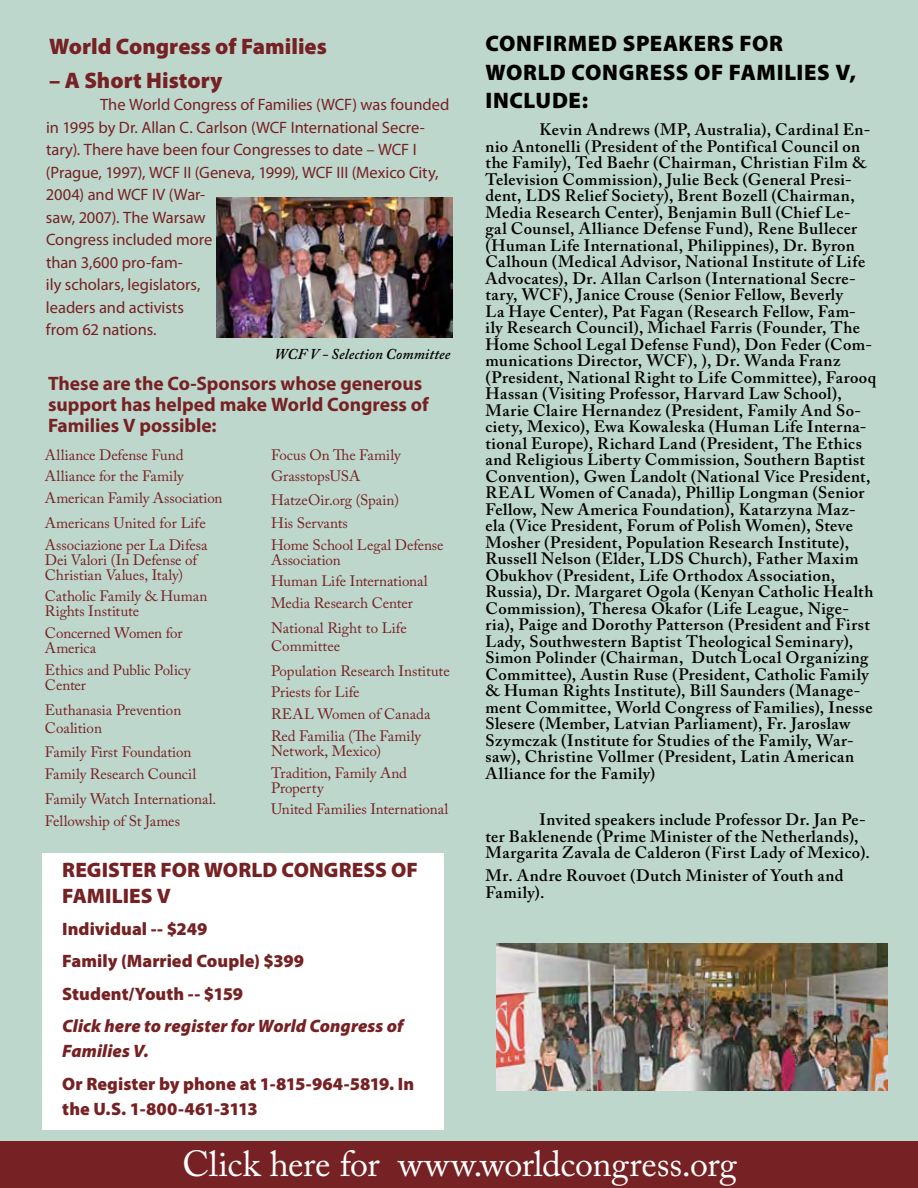
<style>
.page{position:relative;width:918px;height:1188px;background:#fff}
.page>*{position:absolute;margin:0;border:0;box-sizing:border-box;transform-origin:0 0}
.t1{font:36px "Adobe Caslon Pro";letter-spacing:-.01em;color:#fff}
.t2{font:900 22.5px/28.5px "Myriad Pro";letter-spacing:.03em;color:#000}
.t3{font:900 22.5px "Myriad Pro";color:#762123}
.t4{font:900 21px/25.5px "Myriad Pro";letter-spacing:.005em;color:#762123}
.t5{font:700 19.5px/21px "Myriad Pro";color:#762123}
.t6{font:900 18px/32.2px "Myriad Pro";color:#762123}
.t7{font:italic 900 18px/25.5px "Myriad Pro";color:#762123}
.t8{font:600 16.5px/16.5px "Adobe Caslon Pro";letter-spacing:.025em;color:#000}
.t9{font:16.5px/22.5px "Myriad Pro";letter-spacing:-.005em;color:#762123}
.t10{font:15px/21.8px "Adobe Caslon Pro";color:#762123}
.t11{font:italic 600 15px "Adobe Caslon Pro";letter-spacing:.005em;color:#000}
</style>
<div class="page">
<div style="left:0;top:0;width:918px;height:1151px;background:#bed7cc"></div>
<div style="left:42px;top:854px;width:402px;height:276px;background:#fff"></div>
<img style="left:496px;top:944px;width:391px;height:146px">
<img style="left:216px;top:198px;width:237px;height:139px">
<div style="left:1px;top:1142px;width:917px;height:46px;background:#762123"></div>
<h2 class="t3" style="left:49px;top:32px;width:280px">World Congress of Families</h2>
<h2 class="t3" style="left:49px;top:66px;width:175px">– A Short History</h2>
<p class="t9" style="left:46px;top:93px;width:405px;text-indent:54px">The World Congress of Families (WCF) was founded in 1995 by Dr. Allan C. Carlson (WCF International Secre&shy;tary). There have been four Congresses to date – WCF I (Prague, 1997), WCF II (Geneva, 1999), WCF III (Mexico City, 2004) and WCF IV (War-<br>saw, 2007). The Warsaw<br>Congress included more<br>than 3,600 pro-fam-<br>ily scholars, legislators,<br>leaders and activists<br>from 62 nations.</p>
<p class="t11" style="left:274px;top:345px;width:177px">WCF V - Selection Committee</p>
<p class="t5" style="left:48px;top:372px;width:382px">These are the Co-Sponsors whose generous support has helped make World Congress of<br>Families V possible:</p>
<p class="t10" style="left:45px;top:443px;width:179px">Alliance Defense Fund<br>Alliance for the Family<br>American Family Association</p>
<p class="t10" style="left:45px;top:512px;width:164px">Americans United for Life<br>Associazione per La Difesa</p>
<p class="t10" style="left:45px;top:552px;width:154px;line-height:15px">Dei Valori (In Defense of<br>Christian Values, Italy)</p>
<p class="t10" style="left:45px;top:589px;width:164px;line-height:15px">Catholic Family &amp; Human<br>Rights Institute</p>
<p class="t10" style="left:45px;top:625px;width:139px;line-height:15px">Concerned Women for<br>America</p>
<p class="t10" style="left:45px;top:662px;width:147px;line-height:15px">Ethics and Public Policy<br>Center</p>
<p class="t10" style="left:45px;top:700px;width:138px;line-height:18px">Euthanasia Prevention<br>Coalition</p>
<p class="t10" style="left:45px;top:741px;width:153px">Family First Foundation<br>Family Research Council</p>
<p class="t10" style="left:45px;top:788px;width:173px">Family Watch International.<br>Fellowship of St James</p>
<p class="t10" style="left:271px;top:443px;width:131px">Focus On The Family<br>GrasstopsUSA</p>
<p class="t10" style="left:271px;top:488px;width:129px;line-height:23.2px">HatzeOir.org (Spain)<br>His Servants</p>
<p class="t10" style="left:271px;top:537px;width:174px;line-height:15px">Home School Legal Defense<br>Association</p>
<p class="t10" style="left:271px;top:570px;width:158px">Human Life International<br>Media Research Center</p>
<p class="t10" style="left:271px;top:619px;width:137px;line-height:18px">National Right to Life<br>Committee</p>
<p class="t10" style="left:271px;top:659px;width:180px">Population Research Institute<br>Priests for Life<br>REAL Women of Canada<br>Red Familia (The Family</p>
<p class="t10" style="left:271px;top:740px;width:137px">Network, Mexico)<br>Tradition, Family And</p>
<p class="t10" style="left:271px;top:776px;width:179px">Property<br>United Families International</p>
<p class="t4" style="left:62px;top:857px;width:357px">REGISTER FOR WORLD CONGRESS OF<br>FAMILIES V</p>
<p class="t6" style="left:62px;top:912px;width:244px">Individual -- $249<br>Family (Married Couple) $399<br>Student/Youth -- $159</p>
<p class="t7" style="left:62px;top:1012px;width:343px">Click here to register for World Congress of<br>Families V.</p>
<p class="t6" style="left:62px;top:1070px;width:353px;line-height:25.5px">Or Register by phone at 1-815-964-5819. In the U.S. 1-800-461-3113</p>
<h2 class="t2" style="left:486px;top:29px;width:372px">CONFIRMED SPEAKERS FOR<br>WORLD CONGRESS OF FAMILIES V,<br>INCLUDE:</h2>
<p class="t8" style="left:485px;top:121px;width:392px;text-indent:54px">Kevin Andrews (MP, Australia), Cardinal En&shy;nio Antonelli (President of the Pontifical Council on the Family), Ted Baehr (Chairman, Christian Film &amp; Television Commission), Julie Beck (General Presi&shy;dent, LDS Relief Society), Brent Bozell (Chairman, Media Research Center), Benjamin Bull (Chief Le&shy;gal Counsel, Alliance Defense Fund), Rene Bullecer (Human Life International, Philippines), Dr. Byron Calhoun (Medical Advisor, National Institute of Life Advocates), Dr. Allan Carlson (International Secre&shy;tary, WCF), Janice Crouse (Senior Fellow, Beverly<br>La Haye Center), Pat Fagan (Research Fellow, Fam&shy;ily Research Council), Michael Farris (Founder, The Home School Legal Defense Fund), Don Feder (Com&shy;munications Director, WCF), ), Dr. Wanda Franz (President, National Right to Life Committee), Farooq Hassan (Visiting Professor, Harvard Law School), Marie Claire Hernandez (President, Family And So&shy;ciety, Mexico), Ewa Kowaleska (Human Life Interna&shy;tional Europe), Richard Land (President, The Ethics and Religious Liberty Commission, Southern Baptist Convention), Gwen Landolt (National Vice President, REAL Women of Canada), Phillip Longman (Senior Fellow, New America Foundation), Katarzyna Maz&shy;ela (Vice President, Forum of Polish Women), Steve Mosher (President, Population Research Institute), Russell Nelson (Elder, LDS Church), Father Maxim Obukhov (President, Life Orthodox Association, Russia), Dr. Margaret Ogola (Kenyan Catholic Health Commission), Theresa Okafor (Life League, Nige&shy;ria), Paige and Dorothy Patterson (President and First Lady, Southwestern Baptist Theological Seminary), Simon Polinder (Chairman, Dutch Local Organizing Committee), Austin Ruse (President, Catholic Family &amp; Human Rights Institute), Bill Saunders (Manage&shy;ment Committee, World Congress of Families), Inesse Slesere (Member, Latvian Parliament), Fr. Jaroslaw Szymczak (Institute for Studies of the Family, War&shy;saw), Christine Vollmer (President, Latin American Alliance for the Family)</p>
<p class="t8" style="left:486px;top:811px;width:386px;text-indent:54px">Invited speakers include Professor Dr. Jan Pe&shy;ter Baklenende (Prime Minister of the Netherlands),<br>Margarita Zavala de Calderon (First Lady of Mexico).</p>
<p class="t8" style="left:486px;top:867px;width:360px">Mr. Andre Rouvoet (Dutch Minister of Youth and<br>Family).</p>
<h1 class="t1" style="left:182px;top:1142px;width:556px">Click here for www.worldcongress.org</h1>
</div>
